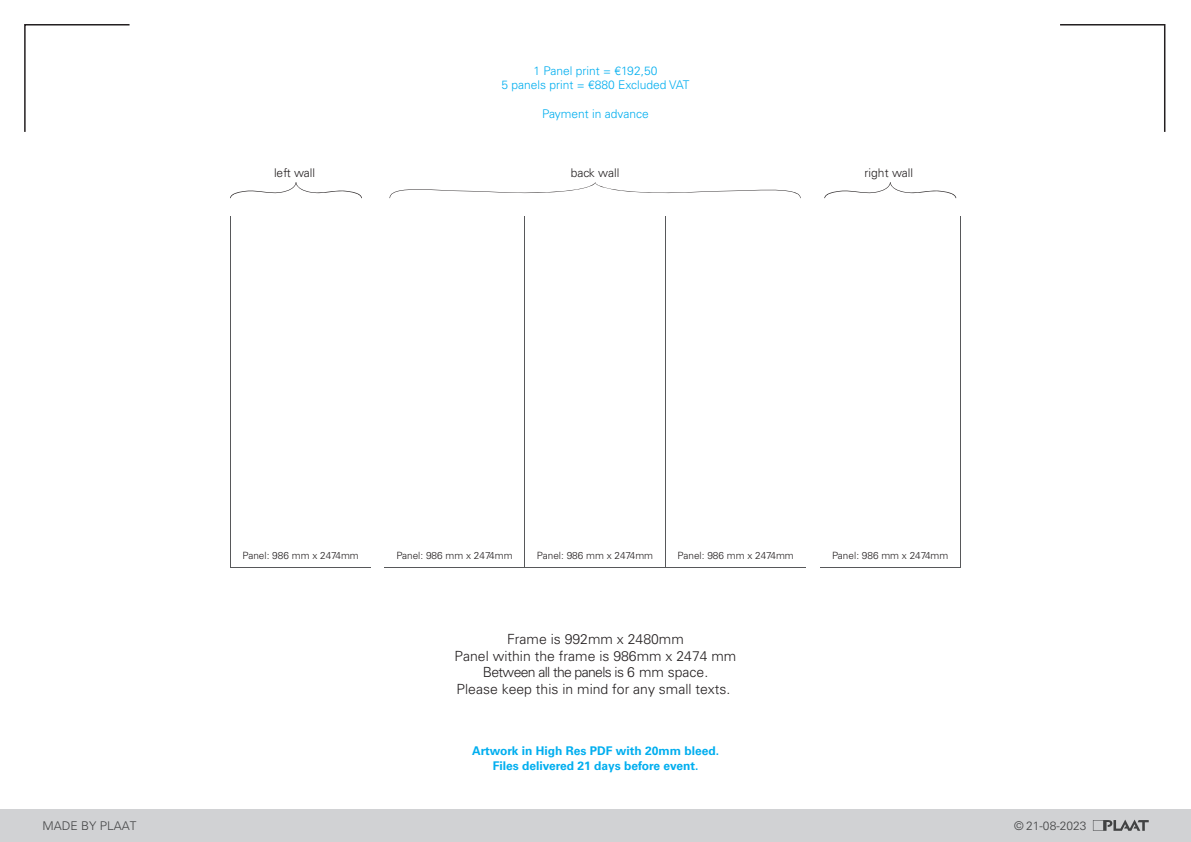
<style>
.page{position:relative;width:1191px;height:842px;background:#fff}
.page>*{position:absolute;margin:0;border:0;box-sizing:border-box;transform-origin:0 0}
.t1{font:300 14px/16.8px "Univers LT Std";color:#231f20;text-align:center}
.t2{font:700 12px/14.4px "Univers LT Std";color:#00aeef;text-align:center}
.t3{font:300 12px/14.4px "Univers LT Std";color:#00aeef;text-align:center}
.t4{font:300 12px "Univers LT Std";color:#231f20}
.t5{font:300 12px "Univers LT Std";color:#414243}
.t6{font:300 10px "Univers LT Std";color:#231f20}
</style>
<div class="page">
<div style="left:0;top:810px;width:1191px;height:32px;background:#d1d2d4"></div>
<svg style="left:1093px;top:820px;width:55px;height:11px"></svg>
<svg style="left:24px;top:24px;width:106px;height:108px"></svg>
<svg style="left:1060px;top:24px;width:106px;height:108px"></svg>
<svg style="left:230px;top:182px;width:132px;height:16px"></svg>
<svg style="left:824px;top:182px;width:132px;height:16px"></svg>
<svg style="left:389px;top:182px;width:411px;height:16px"></svg>
<p class="t3" style="left:501px;top:64px;width:189px">1 Panel print = €192,50<br>5 panels print = €880 Excluded VAT</p>
<p class="t3" style="left:542px;top:107px;width:108px">Payment in advance</p>
<p class="t4" style="left:274px;top:165px;width:43px">left wall</p>
<p class="t4" style="left:571px;top:165px;width:50px">back wall</p>
<p class="t4" style="left:864px;top:165px;width:50px">right wall</p>
<p class="t6" style="left:242px;top:549px;width:118px">Panel: 986 mm x 2474mm</p>
<p class="t6" style="left:396px;top:549px;width:118px">Panel: 986 mm x 2474mm</p>
<p class="t6" style="left:537px;top:549px;width:118px">Panel: 986 mm x 2474mm</p>
<p class="t6" style="left:677px;top:549px;width:118px">Panel: 986 mm x 2474mm</p>
<p class="t6" style="left:832px;top:549px;width:118px">Panel: 986 mm x 2474mm</p>
<p class="t1" style="left:454px;top:630px;width:283px">Frame is 992mm x 2480mm<br>Panel within the frame is 986mm x 2474 mm Between all the panels is 6 mm space.<br>Please keep this in mind for any small texts.</p>
<p class="t2" style="left:472px;top:744px;width:249px">Artwork in High Res PDF with 20mm bleed.<br>Files delivered 21 days before event.</p>
<p class="t5" style="left:43px;top:818px;width:96px">MADE BY PLAAT</p>
<p class="t5" style="left:1014px;top:819px;width:74px">© 21-08-2023</p>
</div>
